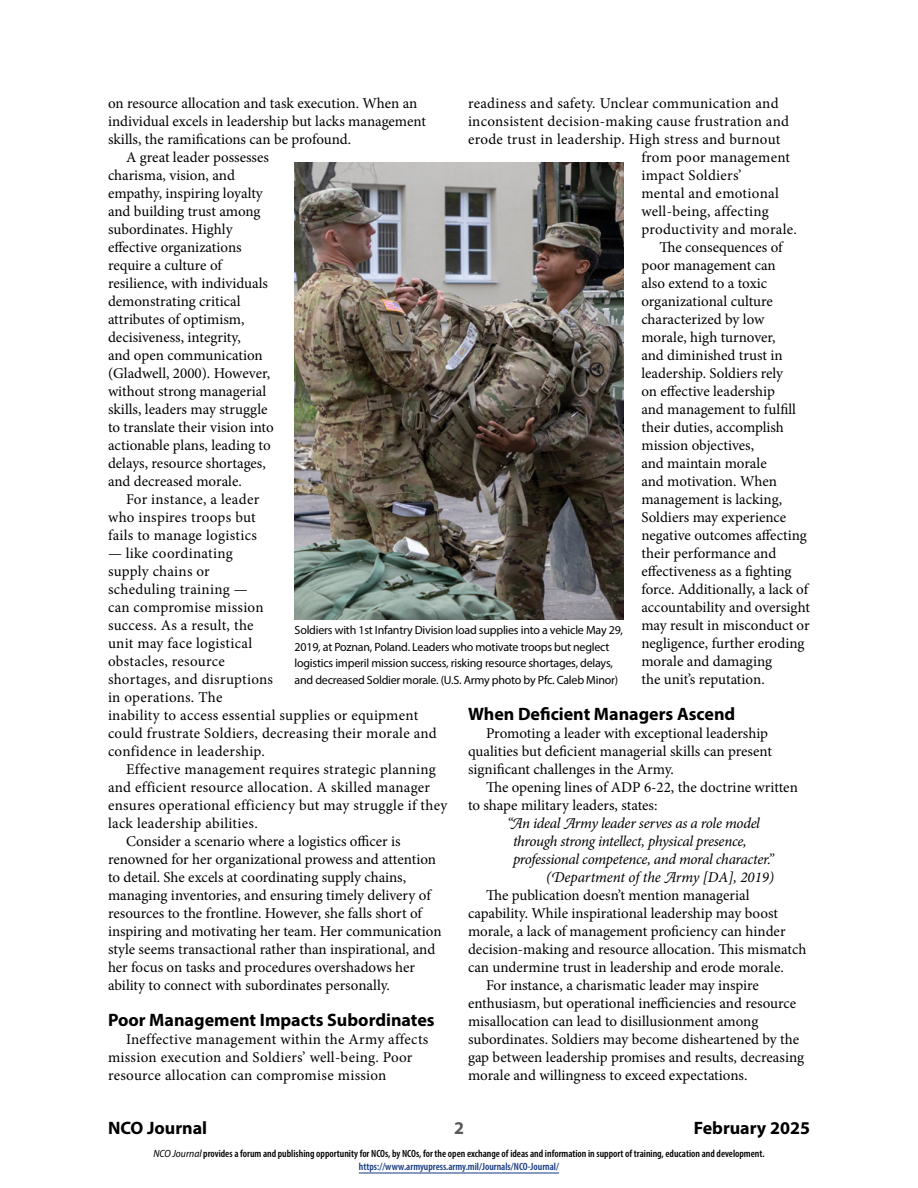
<style>
.page{position:relative;width:918px;height:1188px;background:#fff}
.page>*{position:absolute;margin:0;border:0;box-sizing:border-box;transform-origin:0 0}
.subhead{font:700 18px "Myriad Pro";color:#000}
.t1{font:700 18px "Myriad Pro";color:#58595b}
.body{font:15px/18px "Minion Pro";color:#000}
.body-2{font:15px/18px "Minion Pro";letter-spacing:.02em;color:#000}
.body_quote{font:italic 15px/18px "Minion Pro";letter-spacing:-.02em;color:#000}
.cutline{font:12px/16.5px "Myriad Pro";letter-spacing:-.02em;color:#000}
.t2{font:600 condensed 10.5px/13.5px "Myriad Pro";color:#000;text-align:center}
.s1{font-weight:400;font-style:italic;font-stretch:semi-condensed}
.s2{color:#15397f}
</style>
<div class="page">
<hr style="left:359px;top:1173px;width:200px;height:1px;background:#15397f">
<img style="left:295px;top:162px;width:328px;height:457px">
<p class="body" style="left:108px;top:94px;width:320px">on resource allocation and task execution. When an individual excels in leadership but lacks management skills, the ramifications can be profound.</p>
<p class="body" style="left:108px;top:148px;width:167px;text-indent:18px">A great leader possesses charisma, vision, and empathy, inspiring loyalty and building trust among subordinates. Highly effective organizations require a culture of resilience, with individuals demonstrating critical attributes of optimism, decisiveness, integrity,<br>and open communication (Gladwell, 2000). However, without strong managerial skills, leaders may struggle to translate their vision into actionable plans, leading to delays, resource shortages, and decreased morale.</p>
<p class="body" style="left:108px;top:490px;width:153px;text-indent:18px">For instance, a leader who inspires troops but fails to manage logistics</p>
<p class="body-2" style="left:108px;top:544px;width:330px">— like coordinating<br>supply chains or<br>scheduling training —<br>can compromise mission<br>success. As a result, the<br>unit may face logistical<br>obstacles, resource<br>shortages, and disruptions<br>in operations. The<br>inability to access essential supplies or equipment could frustrate Soldiers, decreasing their morale and confidence in leadership.</p>
<p class="body-2" style="left:108px;top:760px;width:341px;text-indent:18px">Effective management requires strategic planning and efficient resource allocation. A skilled manager ensures operational efficiency but may struggle if they lack leadership abilities.</p>
<p class="body" style="left:108px;top:832px;width:335px;text-indent:18px">Consider a scenario where a logistics officer is renowned for her organizational prowess and attention to detail. She excels at coordinating supply chains, managing inventories, and ensuring timely delivery of resources to the frontline. However, she falls short of inspiring and motivating her team. Her communication style seems transactional rather than inspirational, and her focus on tasks and procedures overshadows her ability to connect with subordinates personally.</p>
<h2 class="subhead" style="left:108px;top:1008px;width:328px">Poor Management Impacts Subordinates</h2>
<p class="body-2" style="left:108px;top:1030px;width:322px;text-indent:18px">Ineffective management within the Army affects mission execution and Soldiers’ well-being. Poor resource allocation can compromise mission</p>
<p class="body-2" style="left:468px;top:94px;width:312px">readiness and safety. Unclear communication and</p>
<p class="body-2" style="left:468px;top:112px;width:323px">inconsistent decision-making cause frustration and</p>
<p class="body-2" style="left:468px;top:130px;width:314px">erode trust in leadership. High stress and burnout</p>
<p class="body" style="left:641px;top:148px;width:150px">from poor management</p>
<p class="body-2" style="left:641px;top:166px;width:102px">impact Soldiers’</p>
<p class="body" style="left:641px;top:184px;width:139px">mental and emotional</p>
<p class="body-2" style="left:641px;top:202px;width:129px">well-being, affecting</p>
<p class="body-2" style="left:641px;top:220px;width:157px">productivity and morale.</p>
<p class="body" style="left:641px;top:238px;width:170px;text-indent:18px">The consequences of poor management can<br>also extend to a toxic organizational culture characterized by low morale, high turnover,<br>and diminished trust in leadership. Soldiers rely<br>on effective leadership<br>and management to fulfill their duties, accomplish mission objectives,<br>and maintain morale<br>and motivation. When management is lacking,<br>Soldiers may experience negative outcomes affecting their performance and effectiveness as a fighting force. Additionally, a lack of accountability and oversight may result in misconduct or negligence, further eroding morale and damaging<br>the unit’s reputation.</p>
<h2 class="subhead" style="left:468px;top:702px;width:269px">When Deficient Managers Ascend</h2>
<p class="body" style="left:468px;top:724px;width:306px;text-indent:18px">Promoting a leader with exceptional leadership qualities but deficient managerial skills can present significant challenges in the Army.</p>
<p class="body" style="left:468px;top:778px;width:331px;text-indent:18px">The opening lines of ADP 6-22, the doctrine written to shape military leaders, states:</p>
<p class="body_quote" style="left:513px;top:814px;width:263px;text-indent:-6px">“An ideal Army leader serves as a role model through strong intellect, physical presence, professional competence, and moral character.”</p>
<p class="body_quote" style="left:546px;top:868px;width:229px">(Department of the Army [DA], 2019)</p>
<p class="body" style="left:468px;top:886px;width:340px;text-indent:18px">The publication doesn’t mention managerial capability. While inspirational leadership may boost morale, a lack of management proficiency can hinder decision-making and resource allocation. This mismatch can undermine trust in leadership and erode morale.</p>
<p class="body" style="left:468px;top:976px;width:338px;text-indent:18px">For instance, a charismatic leader may inspire enthusiasm, but operational inefficiencies and resource misallocation can lead to disillusionment among subordinates. Soldiers may become disheartened by the gap between leadership promises and results, decreasing morale and willingness to exceed expectations.</p>
<p class="cutline" style="left:295px;top:622px;width:330px">Soldiers with 1st Infantry Division load supplies into a vehicle May 29, 2019, at Poznan, Poland. Leaders who motivate troops but neglect logistics imperil mission success, risking resource shortages, delays, and decreased Soldier morale. (U.S. Army photo by Pfc. Caleb Minor)</p>
<p class="subhead" style="left:108px;top:1116px;width:101px">NCO Journal</p>
<p class="t1" style="left:454px;top:1116px;width:11px">2</p>
<p class="subhead" style="left:694px;top:1116px;width:118px">February 2025</p>
<p class="t2" style="left:153px;top:1146px;width:613px"><span class="s1">NCO Journal</span> provides a forum and publishing opportunity for NCOs, by NCOs, for the open exchange of ideas and information in support of training, education and development. <span class="s2">https://www.armyupress.army.mil/Journals/NCO-Journal/</span></p>
</div>
